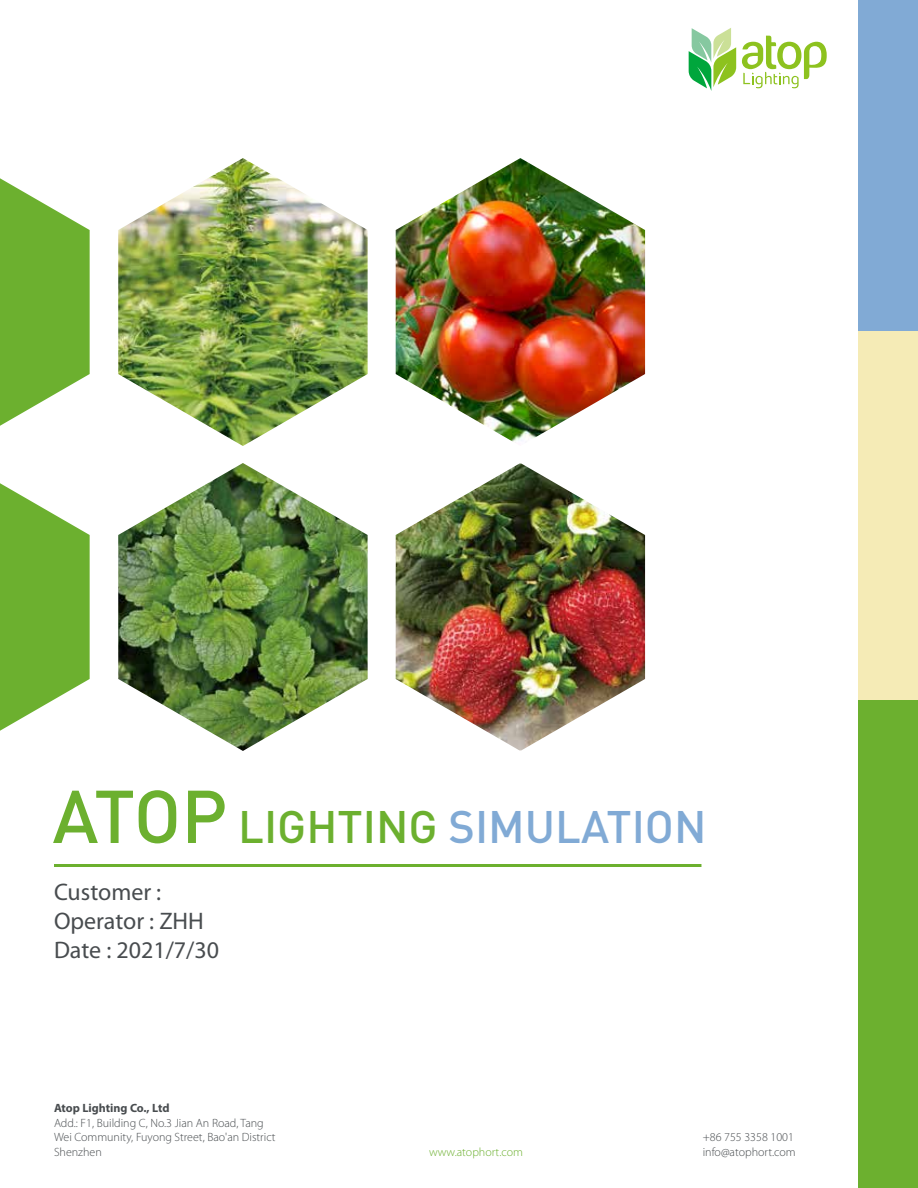
<style>
.page{position:relative;width:918px;height:1188px;background:#fff}
.page>*{position:absolute;margin:0;border:0;box-sizing:border-box;transform-origin:0 0}
.t1{font:500 45px "DIN";color:#81aad5}
.t2{font:24px/28.8px "Myriad Pro";color:#484c4f}
.t3{font:300 12px/14.4px "Myriad Pro";color:#484c4f}
.t4{font:700 12px "Myriad Pro";color:#484c4f}
.t5{font:300 12px "Myriad Pro";color:#6cb02f}
.s1{font-size:73.5px;color:#6cb02f}
.s2{color:#6cb02f}
</style>
<div class="page">
<svg style="left:742px;top:36px;width:85px;height:52px"></svg>
<svg style="left:689px;top:28px;width:47px;height:63px"></svg>
<img style="left:118px;top:158px;width:250px;height:288px">
<svg style="left:0;top:178px;width:90px;height:248px"></svg>
<img style="left:118px;top:463px;width:250px;height:288px">
<img style="left:396px;top:464px;width:249px;height:286px">
<svg style="left:0;top:483px;width:90px;height:248px"></svg>
<div style="left:858px;top:700px;width:60px;height:487px;background:#6cb02f"></div>
<div style="left:858px;top:331px;width:60px;height:369px;background:#f5ebb6"></div>
<div style="left:858px;top:1px;width:60px;height:330px;background:#81aad5"></div>
<hr style="left:54px;top:864px;width:647px;height:3px;background:#6cb02f">
<img style="left:396px;top:158px;width:249px;height:284px">
<h1 class="t1" style="left:52px;top:798px;width:656px"><span class="s1">ATOP</span> <span class="s2">LIGHTING</span> SIMULATION</h1>
<h2 class="t2" style="left:54px;top:878px;width:167px">Customer :<br>Operator : ZHH<br>Date : 2021/7/30</h2>
<p class="t4" style="left:54px;top:1101px;width:117px">Atop Lighting Co., Ltd</p>
<p class="t3" style="left:54px;top:1116px;width:223px">Add.: F1, Building C, No.3 Jian An Road, Tang<br>Wei Community, Fuyong Street, Bao'an District<br>Shenzhen</p>
<p class="t3" style="left:703px;top:1130px;width:93px">+86 755 3358 1001</p>
<p class="t5" style="left:429px;top:1145px;width:95px">www.atophort.com</p>
<p class="t3" style="left:703px;top:1145px;width:95px">info@atophort.com</p>
</div>
